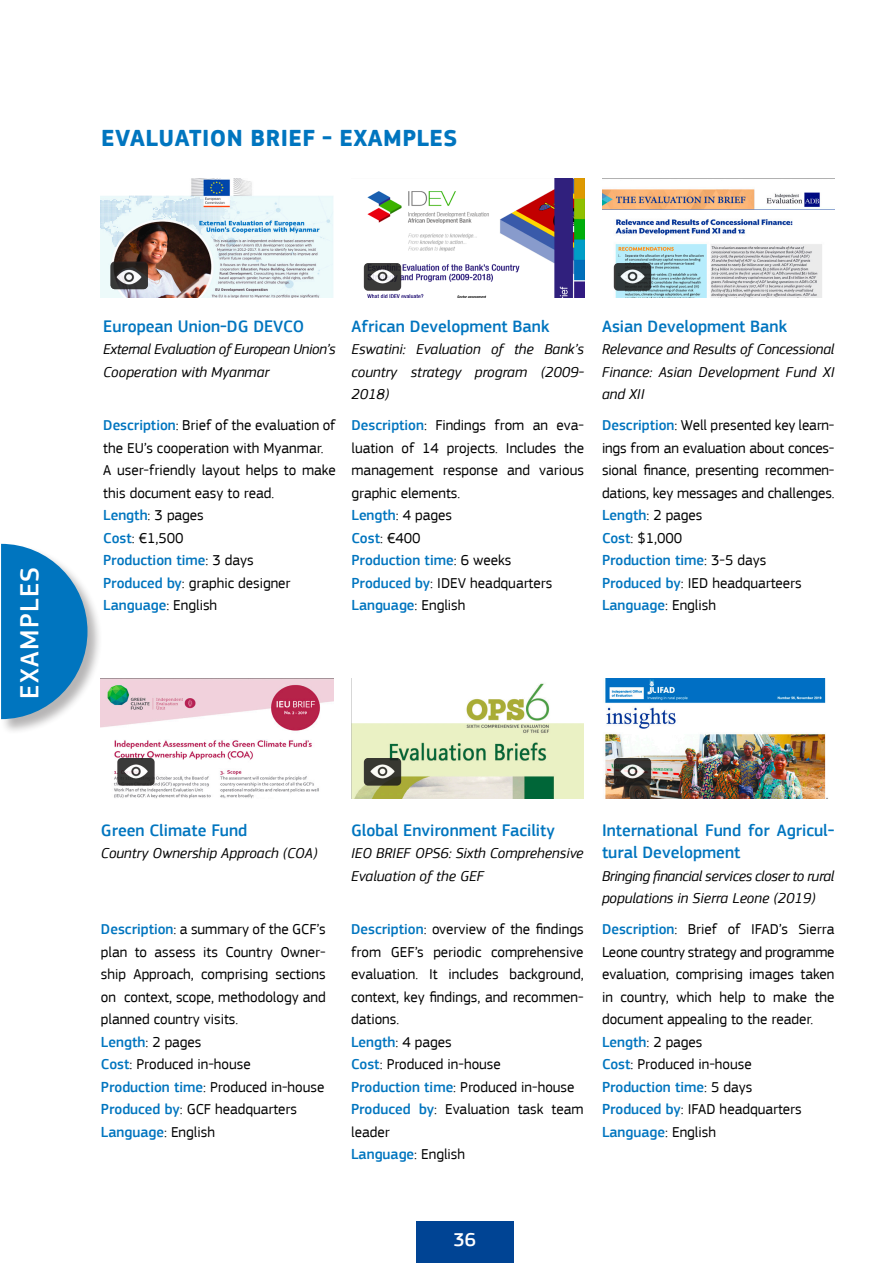
<style>
.page{position:relative;width:893px;height:1263px;background:#fff}
.page>*{position:absolute;margin:0;border:0;box-sizing:border-box;transform-origin:0 0}
.t1{font:500 27px "EC Square Sans Pro";letter-spacing:.05em;color:#fff}
.Title_3_Blue{font:700 24px "EC Square Sans Pro";letter-spacing:.02em;color:#0075bf}
.t2{font:500 19.5px "EC Square Sans Pro";color:#fff}
.Title_4_blue{font:500 17.25px/22.5px "EC Square Sans Pro";color:#0075bf}
.Basis_tight{font:15px/22.5px "EC Square Sans Pro";color:#000;text-align:justify}
.Title_5_blue{font:italic 15px/22.5px "EC Square Sans Pro";color:#000;text-align:justify}
.Basis_tight-2{font:500 15px "EC Square Sans Pro";color:#0075bf}
.Title_5_blue-2{font:italic 15px/22.5px "EC Square Sans Pro";letter-spacing:-.02em;color:#000}
.s1{font-weight:500;color:#0075bf}
.s2{font-weight:400;color:#000}
</style>
<div class="page">
<div style="left:416px;top:1221px;width:97px;height:42px;background:#004494"></div>
<div style="left:0;top:544px;width:103px;height:191px;background:#231f20;opacity:.33"></div>
<svg style="left:1px;top:544px;width:86px;height:175px;background:#308cc7"></svg>
<img style="left:101px;top:178px;width:232px;height:120px">
<div style="left:111px;top:261px;width:37px;height:28px;background:#231f20;border-radius:4px"></div>
<img style="left:111px;top:263px;width:37px;height:26px">
<img style="left:363px;top:178px;width:221px;height:120px">
<svg style="left:364px;top:263px;width:37px;height:28px"></svg>
<img style="left:365px;top:263px;width:35px;height:28px">
<img style="left:351px;top:679px;width:233px;height:120px">
<svg style="left:364px;top:758px;width:37px;height:28px"></svg>
<img style="left:365px;top:758px;width:35px;height:28px">
<img style="left:101px;top:679px;width:232px;height:120px">
<svg style="left:117px;top:758px;width:38px;height:28px"></svg>
<img style="left:118px;top:758px;width:36px;height:28px">
<img style="left:602px;top:178px;width:232px;height:120px">
<svg style="left:614px;top:263px;width:37px;height:28px"></svg>
<img style="left:615px;top:263px;width:35px;height:28px">
<img style="left:605px;top:679px;width:223px;height:120px">
<svg style="left:614px;top:758px;width:37px;height:28px"></svg>
<img style="left:615px;top:758px;width:35px;height:28px">
<p class="Title_3_Blue" style="left:101px;top:123px;width:358px">EVALUATION BRIEF - EXAMPLES</p>
<p class="t1" style="left:14px;top:699px;width:133px;rotate:-90deg">EXAMPLES</p>
<p class="Title_4_blue" style="left:103px;top:315px;width:203px">European Union-DG DEVCO</p>
<p class="Title_5_blue-2" style="left:103px;top:338px;width:234px">External Evaluation of European Union’s<br>Cooperation with Myanmar</p>
<p class="Basis_tight" style="left:103px;top:414px;width:234px"><span class="s1">Description</span>: Brief of the evaluation of the EU’s cooperation with Myanmar.</p>
<p class="Basis_tight" style="left:103px;top:459px;width:234px">A user-friendly layout helps to make this document easy to read.</p>
<p class="Basis_tight" style="left:103px;top:504px;width:102px"><span class="s1">Length</span>: 3 pages</p>
<p class="Basis_tight" style="left:103px;top:527px;width:82px"><span class="s1">Cost</span>: €1,500</p>
<p class="Basis_tight-2" style="left:103px;top:552px;width:152px">Production time<span class="s2">: 3 days</span></p>
<p class="Basis_tight" style="left:103px;top:572px;width:189px"><span class="s1">Produced by</span>: graphic designer</p>
<p class="Basis_tight-2" style="left:103px;top:597px;width:116px">Language<span class="s2">: English</span></p>
<p class="Title_4_blue" style="left:351px;top:315px;width:199px">African Development Bank</p>
<p class="Title_5_blue" style="left:351px;top:338px;width:234px">Eswatini: Evaluation of the Bank’s country strategy program (2009- 2018)</p>
<p class="Basis_tight" style="left:351px;top:414px;width:234px"><span class="s1">Description</span>: Findings from an eva&shy;luation of 14 projects. Includes the management response and various graphic elements.</p>
<p class="Basis_tight" style="left:351px;top:504px;width:102px"><span class="s1">Length</span>: 4 pages</p>
<p class="Basis_tight" style="left:351px;top:527px;width:70px"><span class="s1">Cost</span>: €400</p>
<p class="Basis_tight-2" style="left:351px;top:552px;width:161px">Production time<span class="s2">: 6 weeks</span></p>
<p class="Basis_tight" style="left:351px;top:572px;width:202px"><span class="s1">Produced by</span>: IDEV headquarters</p>
<p class="Basis_tight-2" style="left:351px;top:597px;width:116px">Language<span class="s2">: English</span></p>
<p class="Title_4_blue" style="left:602px;top:315px;width:187px">Asian Development Bank</p>
<p class="Title_5_blue" style="left:602px;top:338px;width:234px">Relevance and Results of Concessional Finance: Asian Development Fund XI and XII</p>
<p class="Basis_tight" style="left:602px;top:414px;width:234px"><span class="s1">Description</span>: Well presented key learn&shy;ings from an evaluation about conces&shy;sional finance, presenting recommen&shy;dations, key messages and challenges.</p>
<p class="Basis_tight" style="left:602px;top:504px;width:102px"><span class="s1">Length</span>: 2 pages</p>
<p class="Basis_tight" style="left:602px;top:527px;width:82px"><span class="s1">Cost</span>: $1,000</p>
<p class="Basis_tight-2" style="left:602px;top:552px;width:166px">Production time<span class="s2">: 3-5 days</span></p>
<p class="Basis_tight" style="left:602px;top:572px;width:201px"><span class="s1">Produced by</span>: IED headquarteers</p>
<p class="Basis_tight-2" style="left:602px;top:597px;width:116px">Language<span class="s2">: English</span></p>
<p class="Title_4_blue" style="left:101px;top:819px;width:148px">Green Climate Fund</p>
<p class="Title_5_blue" style="left:101px;top:842px;width:218px">Country Ownership Approach (COA)</p>
<p class="Basis_tight" style="left:101px;top:918px;width:226px"><span class="s1">Description</span>: a summary of the GCF’s plan to assess its Country Owner&shy;ship Approach, comprising sections on context, scope, methodology and planned country visits.</p>
<p class="Basis_tight" style="left:101px;top:1031px;width:102px"><span class="s1">Length</span>: 2 pages</p>
<p class="Basis_tight" style="left:101px;top:1053px;width:151px"><span class="s1">Cost</span>: Produced in-house</p>
<p class="Basis_tight" style="left:101px;top:1076px;width:225px"><span class="s1">Production time</span>: Produced in-house</p>
<p class="Basis_tight" style="left:101px;top:1098px;width:198px"><span class="s1">Produced by</span>: GCF headquarters</p>
<p class="Basis_tight-2" style="left:101px;top:1123px;width:116px">Language<span class="s2">: English</span></p>
<p class="Title_4_blue" style="left:351px;top:819px;width:205px">Global Environment Facility</p>
<p class="Title_5_blue" style="left:351px;top:842px;width:234px">IEO BRIEF OPS6: Sixth Comprehensive<br>Evaluation of the GEF</p>
<p class="Basis_tight" style="left:351px;top:918px;width:234px"><span class="s1">Description</span>: overview of the findings from GEF’s periodic comprehensive evaluation. It includes background, context, key findings, and recommen&shy;dations.</p>
<p class="Basis_tight" style="left:351px;top:1031px;width:102px"><span class="s1">Length</span>: 4 pages</p>
<p class="Basis_tight" style="left:351px;top:1053px;width:151px"><span class="s1">Cost</span>: Produced in-house</p>
<p class="Basis_tight" style="left:351px;top:1076px;width:225px"><span class="s1">Production time</span>: Produced in-house</p>
<p class="Basis_tight" style="left:351px;top:1098px;width:234px"><span class="s1">Produced by</span>: Evaluation task team leader</p>
<p class="Basis_tight-2" style="left:351px;top:1146px;width:116px">Language<span class="s2">: English</span></p>
<p class="Title_4_blue" style="left:602px;top:819px;width:234px">International Fund for Agricul&shy;tural Development</p>
<p class="Title_5_blue-2" style="left:602px;top:865px;width:234px">Bringing financial services closer to rural populations in Sierra Leone (2019)</p>
<p class="Basis_tight" style="left:602px;top:918px;width:234px"><span class="s1">Description</span>: Brief of IFAD’s Sierra Leone country strategy and programme evaluation, comprising images taken in country, which help to make the document appealing to the reader.</p>
<p class="Basis_tight" style="left:602px;top:1031px;width:102px"><span class="s1">Length</span>: 2 pages</p>
<p class="Basis_tight" style="left:602px;top:1053px;width:151px"><span class="s1">Cost</span>: Produced in-house</p>
<p class="Basis_tight-2" style="left:602px;top:1078px;width:152px">Production time<span class="s2">: 5 days</span></p>
<p class="Basis_tight" style="left:602px;top:1098px;width:201px"><span class="s1">Produced by</span>: IFAD headquarters</p>
<p class="Basis_tight-2" style="left:602px;top:1123px;width:116px">Language<span class="s2">: English</span></p>
<h3 class="t2" style="left:454px;top:1228px;width:24px">36</h3>
</div>
